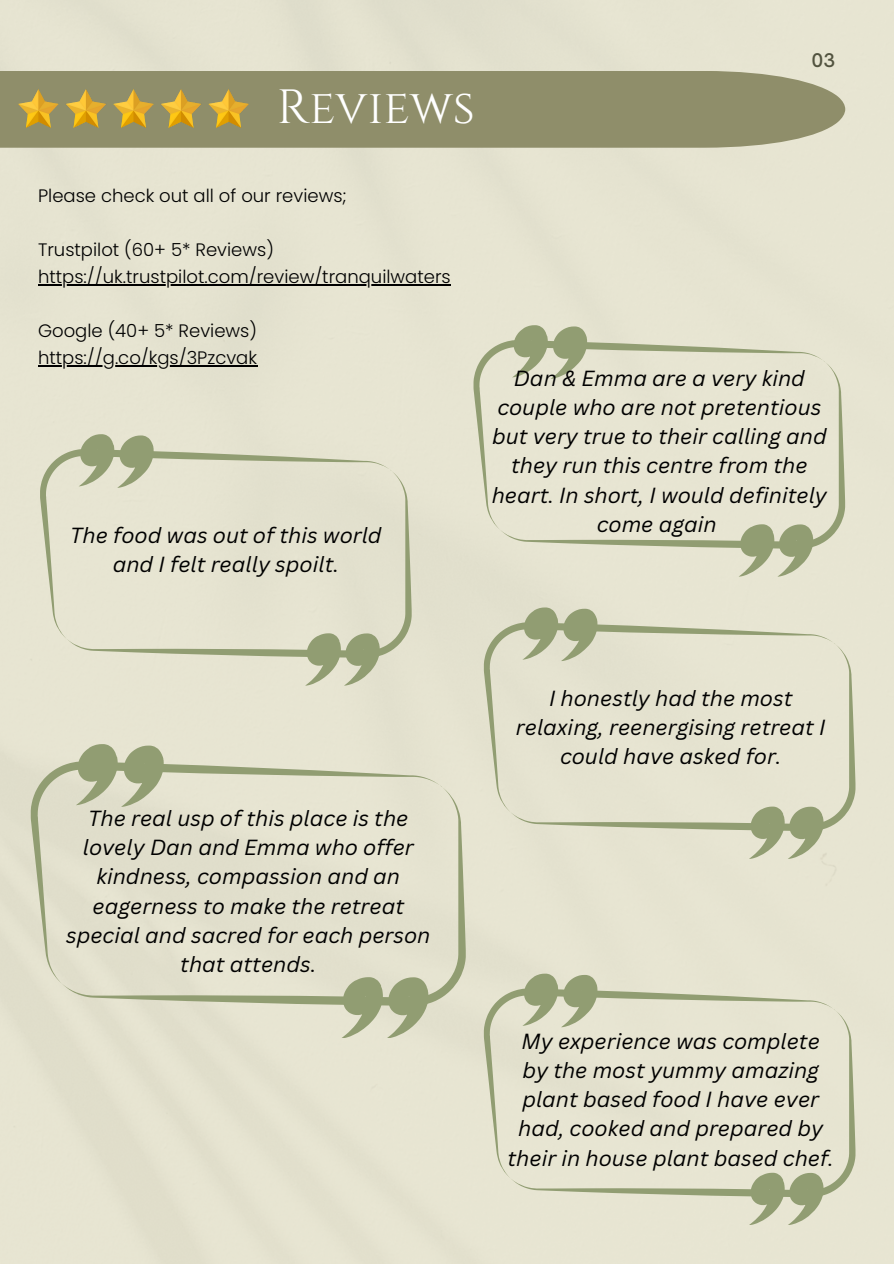
<style>
.page{position:relative;width:894px;height:1264px;background:#fff}
.page>*{position:absolute;margin:0;border:0;box-sizing:border-box;transform-origin:0 0}
.t1{font:48px "Cinzel";color:#fff}
.t2{font:italic 21.3px/29.2px "Canva Sans";color:#000;text-align:center}
.t3{font:300 18px "Poppins";color:#000}
.t4{font:500 18px "Open Sauce One";color:#52533f}
</style>
<div class="page">
<div style="left:0;top:0;width:893px;height:1263px;background:#e7e4d1"></div>
<div style="left:0;top:71px;width:845px;height:77px;background:#8f8e6a"></div>
<img style="left:18px;top:89px;width:231px;height:39px">
<svg style="left:40px;top:449px;width:351px;height:190px;background:#d6d6bf"></svg>
<div style="left:67px;top:471px;width:344px;height:186px;background:#e5e3d0"></div>
<svg style="left:79px;top:434px;width:75px;height:54px;background:#b6bc9b"></svg>
<svg style="left:305px;top:633px;width:75px;height:52px;background:#b4ba99"></svg>
<hr style="left:38px;top:284px;width:412px;height:1px;background:#000">
<hr style="left:38px;top:365px;width:219px;height:1px;background:#000">
<svg style="left:483px;top:622px;width:352px;height:190px;background:#d5d6be"></svg>
<div style="left:510px;top:644px;width:345px;height:186px;background:#e6e4d1"></div>
<svg style="left:522px;top:607px;width:75px;height:54px;background:#b4ba9a"></svg>
<svg style="left:748px;top:806px;width:75px;height:52px;background:#b4ba99"></svg>
<svg style="left:31px;top:761px;width:411px;height:222px;background:#d4d4bd"></svg>
<div style="left:62px;top:787px;width:403px;height:218px;background:#e2e0cd"></div>
<svg style="left:76px;top:744px;width:88px;height:62px;background:#b4ba99"></svg>
<svg style="left:341px;top:977px;width:87px;height:60px;background:#b2b997"></svg>
<svg style="left:483px;top:988px;width:352px;height:190px;background:#d6d6bf"></svg>
<div style="left:510px;top:1010px;width:345px;height:186px;background:#e7e5d2"></div>
<svg style="left:522px;top:973px;width:75px;height:54px;background:#b6bc9b"></svg>
<svg style="left:748px;top:1172px;width:75px;height:52px;background:#b5bb9a"></svg>
<svg style="left:473px;top:340px;width:352px;height:190px;background:#d6d7bf"></svg>
<div style="left:500px;top:362px;width:344px;height:186px;background:#e7e5d2"></div>
<svg style="left:512px;top:325px;width:75px;height:54px;background:#b6bc9b"></svg>
<svg style="left:738px;top:524px;width:75px;height:52px;background:#b4ba9a"></svg>
<p class="t1" style="left:277px;top:76px;width:200px">Reviews</p>
<h1 class="t4" style="left:811px;top:49px;width:25px">03</h1>
<p class="t3" style="left:38px;top:183px;width:310px">Please check out all of our reviews;</p>
<p class="t3" style="left:38px;top:237px;width:237px">Trustpilot (60+ 5* Reviews)</p>
<p class="t3" style="left:38px;top:264px;width:414px">https://uk.trustpilot.com/review/tranquilwaters</p>
<p class="t3" style="left:38px;top:318px;width:220px">Google (40+ 5* Reviews)</p>
<p class="t3" style="left:38px;top:345px;width:220px">https://g.co/kgs/3Pzcvak</p>
<p class="t2" style="left:70px;top:520px;width:313px">The food was out of this world and I felt really spoilt.</p>
<p class="t2" style="left:491px;top:363px;width:337px">Dan &amp; Emma are a very kind couple who are not pretentious but very true to their calling and they run this centre from the heart. In short, I would definitely come again</p>
<h2 class="t2" style="left:66px;top:803px;width:366px">The real usp of this place is the lovely Dan and Emma who offer kindness, compassion and an eagerness to make the retreat special and sacred for each person that attends.</h2>
<p class="t2" style="left:516px;top:683px;width:311px">I honestly had the most relaxing, reenergising retreat I could have asked for.</p>
<h2 class="t2" style="left:507px;top:1025px;width:328px">My experience was complete by the most yummy amazing plant based food I have ever had, cooked and prepared by their in house plant based chef.</h2>
</div>
